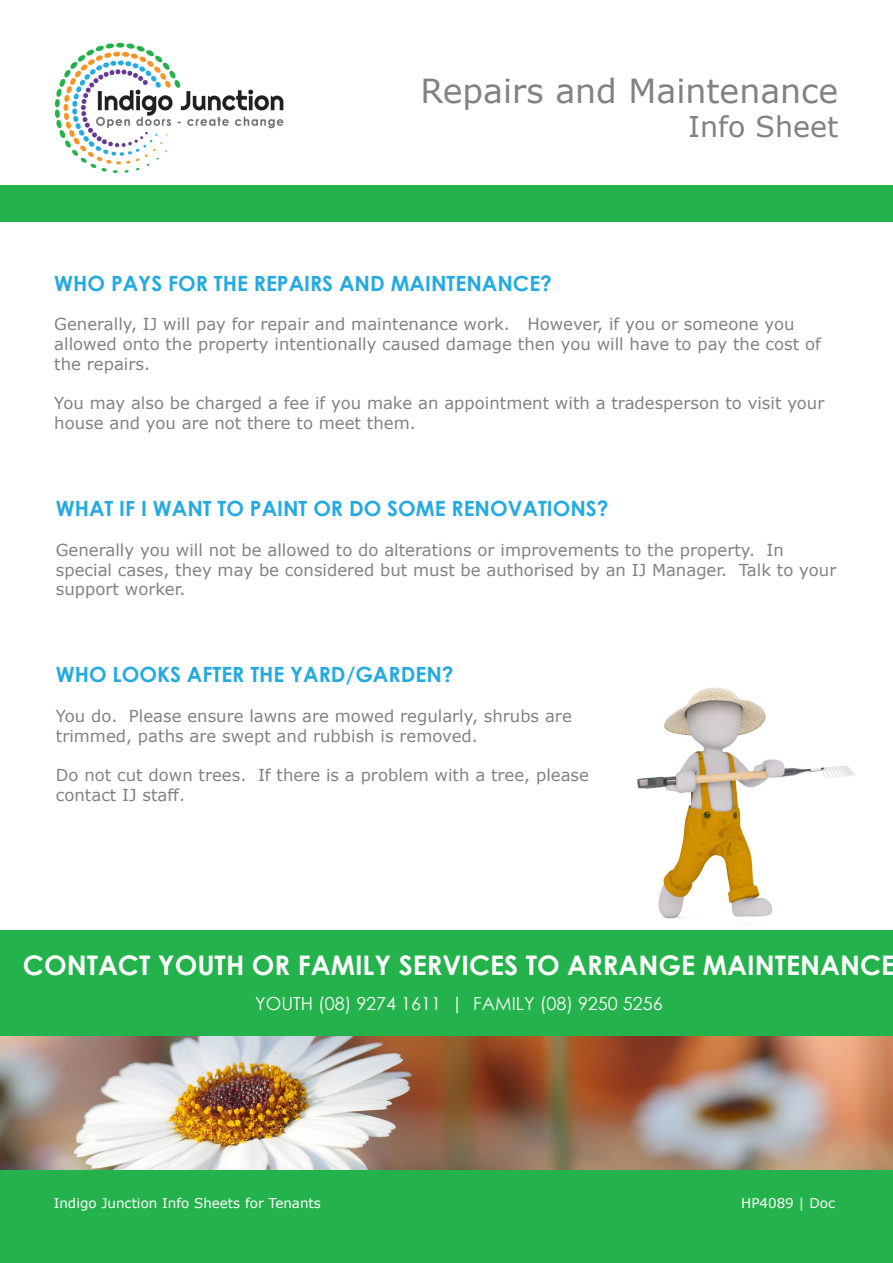
<style>
.page{position:relative;width:893px;height:1263px;background:#fff}
.page>*{position:absolute;margin:0;border:0;box-sizing:border-box;transform-origin:0 0}
.t1{font:33.15px "Verdana";color:#808285}
.t2{font:28.5px "Verdana";color:#808285}
.t3{font:700 27px "Century Gothic";color:#fff}
.t4{font:700 21px "Century Gothic";color:#24aae1}
.t5{font:18px "Century Gothic";color:#fff}
.t6{font:16.5px/19.8px "Verdana";color:#808285}
.t7{font:13.5px "Verdana";color:#fff}
</style>
<div class="page">
<img style="left:637px;top:687px;width:219px;height:232px">
<img style="left:0;top:1035px;width:893px;height:135px">
<div style="left:0;top:1170px;width:893px;height:93px;background:#23b24b"></div>
<div style="left:0;top:930px;width:893px;height:105px;background:#23b24b"></div>
<div style="left:0;top:185px;width:893px;height:36px;background:#23b24b"></div>
<img style="left:54px;top:42px;width:230px;height:132px">
<p class="t1" style="left:421px;top:68px;width:419px">Repairs and Maintenance</p>
<p class="t2" style="left:688px;top:107px;width:152px">Info Sheet</p>
<p class="t4" style="left:54px;top:267px;width:499px">WHO PAYS FOR THE REPAIRS AND MAINTENANCE?</p>
<p class="t6" style="left:54px;top:314px;width:768px">Generally, IJ will pay for repair and maintenance work. However, if you or someone you allowed onto the property intentionally caused damage then you will have to pay the cost of the repairs.</p>
<p class="t6" style="left:54px;top:393px;width:772px">You may also be charged a fee if you make an appointment with a tradesperson to visit your house and you are not there to meet them.</p>
<p class="t4" style="left:56px;top:492px;width:554px">WHAT IF I WANT TO PAINT OR DO SOME RENOVATIONS?</p>
<p class="t6" style="left:56px;top:540px;width:782px">Generally you will not be allowed to do alterations or improvements to the property. In special cases, they may be considered but must be authorised by an IJ Manager. Talk to your support worker.</p>
<p class="t4" style="left:56px;top:659px;width:399px">WHO LOOKS AFTER THE YARD/GARDEN?</p>
<p class="t6" style="left:56px;top:706px;width:517px">You do. Please ensure lawns are mowed regularly, shrubs are trimmed, paths are swept and rubbish is removed.</p>
<p class="t6" style="left:56px;top:765px;width:535px">Do not cut down trees. If there is a problem with a tree, please contact IJ staff.</p>
<p class="t3" style="left:23px;top:945px;width:874px">CONTACT YOUTH OR FAMILY SERVICES TO ARRANGE MAINTENANCE</p>
<p class="t5" style="left:255px;top:991px;width:409px">YOUTH (08) 9274 1611 | FAMILY (08) 9250 5256</p>
<p class="t7" style="left:54px;top:1193px;width:269px">Indigo Junction Info Sheets for Tenants</p>
<p class="t7" style="left:741px;top:1193px;width:95px">HP4089 | Doc</p>
</div>
